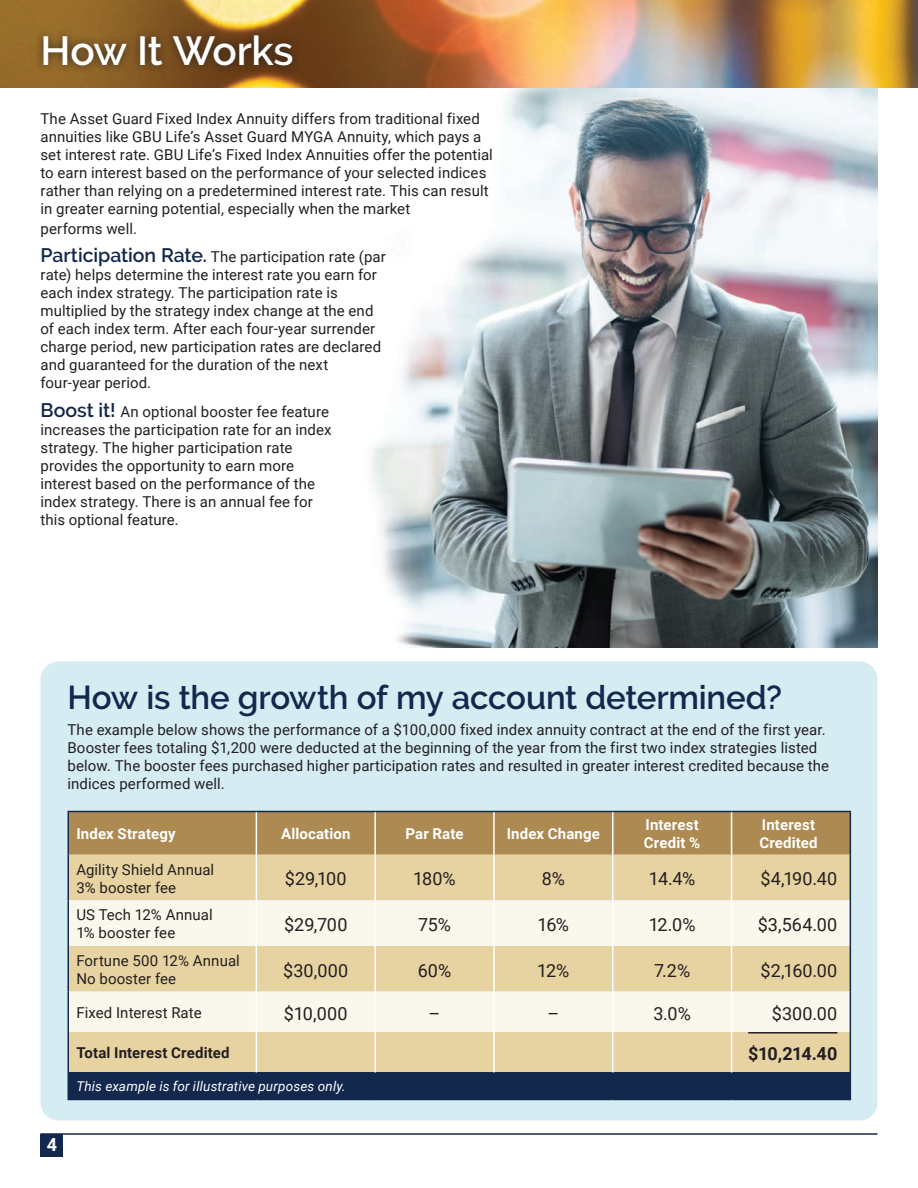
<style>
.page{position:relative;width:918px;height:1188px;background:#fff}
.page>*{position:absolute;margin:0;border:0;box-sizing:border-box;transform-origin:0 0}
.t1{font:600 40.5px "Raleway";letter-spacing:-.01em;color:#fff}
.t2{font:600 33px "Raleway";letter-spacing:-.01em;color:#12284d}
.t3{font:18px "Roboto";letter-spacing:.005em;color:#231f20}
.t4{font:700 18px "Roboto";letter-spacing:-.04em;color:#231f20}
.t5{font:700 18px "Roboto";color:#fff}
.t6{font:15px/18px "Roboto";letter-spacing:.005em;color:#231f20}
.t7{font:700 15px/18px "Roboto";letter-spacing:.01em;color:#fff}
.t8{font:700 15px "Roboto";letter-spacing:.01em;color:#231f20}
.t9{font:italic 13.5px "Roboto";letter-spacing:.01em;color:#fff}
.s1{font-family:"Raleway";font-weight:600;font-size:19.5px;color:#12284d}
</style>
<div class="page">
<hr style="left:40px;top:1133px;width:838px;height:2px;background:#12284d">
<div style="left:40px;top:1134px;width:23px;height:23px;background:#12284d"></div>
<img style="left:372px;top:88px;width:506px;height:560px">
<img style="left:0;top:0;width:918px;height:88px">
<div style="left:34px;top:26px;width:267px;height:49px;background:#231f20;opacity:.85"></div>
<div style="left:40px;top:662px;width:838px;height:458px;background:#d5ecf3;border-radius:18px"></div>
<div style="left:69px;top:812px;width:781px;height:43px;background:#ad8a51"></div>
<div style="left:69px;top:855px;width:781px;height:217px;background:#e7d3a1"></div>
<svg style="left:69px;top:900px;width:781px;height:132px;background:#f3ead2"></svg>
<div style="left:68px;top:1072px;width:782px;height:28px;background:#12284d"></div>
<hr style="left:68px;top:811px;width:188px;height:1px;background:#12284d">
<hr style="left:68px;top:812px;width:1px;height:43px;background:#12284d">
<hr style="left:256px;top:811px;width:119px;height:1px;background:#12284d">
<hr style="left:375px;top:811px;width:119px;height:1px;background:#12284d">
<hr style="left:494px;top:811px;width:119px;height:1px;background:#12284d">
<hr style="left:613px;top:811px;width:119px;height:1px;background:#12284d">
<hr style="left:732px;top:811px;width:119px;height:1px;background:#12284d">
<hr style="left:850px;top:812px;width:1px;height:43px;background:#12284d">
<hr style="left:68px;top:855px;width:1px;height:45px;background:#12284d">
<hr style="left:850px;top:855px;width:1px;height:45px;background:#12284d">
<hr style="left:68px;top:900px;width:1px;height:46px;background:#12284d">
<hr style="left:850px;top:900px;width:1px;height:46px;background:#12284d">
<hr style="left:68px;top:946px;width:1px;height:46px;background:#12284d">
<hr style="left:850px;top:946px;width:1px;height:46px;background:#12284d">
<hr style="left:68px;top:992px;width:1px;height:40px;background:#12284d">
<hr style="left:850px;top:992px;width:1px;height:40px;background:#12284d">
<hr style="left:68px;top:1032px;width:1px;height:40px;background:#12284d">
<hr style="left:850px;top:1032px;width:1px;height:40px;background:#12284d">
<svg style="left:850px;top:1072px;width:1px;height:27px"></svg>
<hr style="left:732px;top:1099px;width:119px;height:1px;background:#12284d">
<hr style="left:256px;top:812px;width:1px;height:43px;background:#fff">
<hr style="left:374px;top:812px;width:2px;height:43px;background:#fff">
<hr style="left:493px;top:812px;width:2px;height:43px;background:#fff">
<hr style="left:612px;top:812px;width:2px;height:43px;background:#fff">
<hr style="left:731px;top:812px;width:1px;height:43px;background:#fff">
<hr style="left:256px;top:855px;width:1px;height:45px;background:#fff">
<hr style="left:374px;top:855px;width:2px;height:45px;background:#fff">
<hr style="left:493px;top:855px;width:2px;height:45px;background:#fff">
<hr style="left:612px;top:855px;width:2px;height:45px;background:#fff">
<hr style="left:731px;top:855px;width:1px;height:45px;background:#fff">
<hr style="left:256px;top:900px;width:1px;height:46px;background:#fff">
<hr style="left:374px;top:900px;width:2px;height:46px;background:#fff">
<hr style="left:493px;top:900px;width:2px;height:46px;background:#fff">
<hr style="left:612px;top:900px;width:2px;height:46px;background:#fff">
<hr style="left:731px;top:900px;width:1px;height:46px;background:#fff">
<hr style="left:256px;top:946px;width:1px;height:46px;background:#fff">
<hr style="left:374px;top:946px;width:2px;height:46px;background:#fff">
<hr style="left:493px;top:946px;width:2px;height:46px;background:#fff">
<hr style="left:612px;top:946px;width:2px;height:46px;background:#fff">
<hr style="left:731px;top:946px;width:1px;height:46px;background:#fff">
<hr style="left:256px;top:992px;width:1px;height:40px;background:#fff">
<hr style="left:374px;top:992px;width:2px;height:40px;background:#fff">
<hr style="left:493px;top:992px;width:2px;height:40px;background:#fff">
<hr style="left:612px;top:992px;width:2px;height:40px;background:#fff">
<hr style="left:731px;top:992px;width:1px;height:40px;background:#fff">
<hr style="left:256px;top:1032px;width:1px;height:40px;background:#fff">
<hr style="left:374px;top:1032px;width:2px;height:40px;background:#fff">
<hr style="left:493px;top:1032px;width:2px;height:40px;background:#fff">
<hr style="left:612px;top:1032px;width:2px;height:40px;background:#fff">
<hr style="left:731px;top:1032px;width:1px;height:40px;background:#fff">
<hr style="left:748px;top:1032px;width:89px;height:2px;background:#231f20">
<h1 class="t1" style="left:40px;top:28px;width:255px">How It Works</h1>
<p class="t6" style="left:40px;top:109px;width:454px">The Asset Guard Fixed Index Annuity differs from traditional fixed annuities like GBU Life’s Asset Guard MYGA Annuity, which pays a set interest rate. GBU Life’s Fixed Index Annuities offer the potential to earn interest based on the performance of your selected indices rather than relying on a predetermined interest rate. This can result in greater earning potential, especially when the market</p>
<p class="t6" style="left:40px;top:213px;width:347px;line-height:28.8px">performs well.<br><span class="s1">Participation Rate.</span> The participation rate (par</p>
<p class="t6" style="left:41px;top:265px;width:342px">rate) helps determine the interest rate you earn for each index strategy. The participation rate is multiplied by the strategy index change at the end of each index term. After each four-year surrender charge period, new participation rates are declared and guaranteed for the duration of the next four-year period.</p>
<p class="t6" style="left:40px;top:402px;width:293px"><span class="s1">Boost it!</span> An optional booster fee feature increases the participation rate for an index strategy. The higher participation rate provides the opportunity to earn more interest based on the performance of the index strategy. There is an annual fee for this optional feature.</p>
<h2 class="t2" style="left:68px;top:679px;width:716px">How is the growth of my account determined?</h2>
<p class="t6" style="left:68px;top:721px;width:763px">The example below shows the performance of a $100,000 fixed index annuity contract at the end of the first year.<br>Booster fees totaling $1,200 were deducted at the beginning of the year from the first two index strategies listed below. The booster fees purchased higher participation rates and resulted in greater interest credited because the indices performed well.</p>
<p class="t7" style="left:76px;top:824px;width:101px">Index Strategy</p>
<p class="t7" style="left:281px;top:824px;width:71px">Allocation</p>
<p class="t7" style="left:406px;top:824px;width:60px">Par Rate</p>
<p class="t7" style="left:507px;top:824px;width:95px">Index Change</p>
<p class="t7" style="left:644px;top:815px;width:58px">Interest<br>Credit %</p>
<p class="t7" style="left:759px;top:815px;width:60px">Interest<br>Credited</p>
<p class="t6" style="left:76px;top:860px;width:139px">Agility Shield Annual<br>3% booster fee</p>
<p class="t3" style="left:285px;top:866px;width:63px">$29,100</p>
<p class="t3" style="left:413px;top:866px;width:44px">180%</p>
<p class="t3" style="left:542px;top:866px;width:25px">8%</p>
<p class="t3" style="left:649px;top:866px;width:48px">14.4%</p>
<p class="t3" style="left:760px;top:866px;width:78px">$4,190.40</p>
<p class="t6" style="left:76px;top:905px;width:138px">US Tech 12% Annual<br>1% booster fee</p>
<p class="t3" style="left:284px;top:912px;width:65px">$29,700</p>
<p class="t3" style="left:418px;top:912px;width:34px">75%</p>
<p class="t3" style="left:538px;top:912px;width:33px">16%</p>
<p class="t3" style="left:649px;top:912px;width:48px">12.0%</p>
<p class="t3" style="left:758px;top:912px;width:81px">$3,564.00</p>
<p class="t6" style="left:76px;top:951px;width:165px">Fortune 500 12% Annual<br>No booster fee</p>
<p class="t3" style="left:283px;top:958px;width:67px">$30,000</p>
<p class="t3" style="left:418px;top:958px;width:35px">60%</p>
<p class="t3" style="left:537px;top:958px;width:34px">12%</p>
<p class="t3" style="left:654px;top:958px;width:38px">7.2%</p>
<p class="t3" style="left:761px;top:958px;width:78px">$2,160.00</p>
<p class="t6" style="left:76px;top:1003px;width:127px">Fixed Interest Rate</p>
<p class="t3" style="left:284px;top:1001px;width:65px">$10,000</p>
<p class="t3" style="left:429px;top:1001px;width:13px">–</p>
<p class="t3" style="left:547px;top:1001px;width:13px">–</p>
<p class="t3" style="left:653px;top:1001px;width:39px">3.0%</p>
<p class="t3" style="left:772px;top:1001px;width:67px">$300.00</p>
<p class="t8" style="left:76px;top:1043px;width:155px">Total Interest Credited</p>
<p class="t4" style="left:748px;top:1041px;width:91px">$10,214.40</p>
<p class="t9" style="left:76px;top:1077px;width:271px">This example is for illustrative purposes only.</p>
<p class="t5" style="left:47px;top:1132px;width:12px">4</p>
</div>
